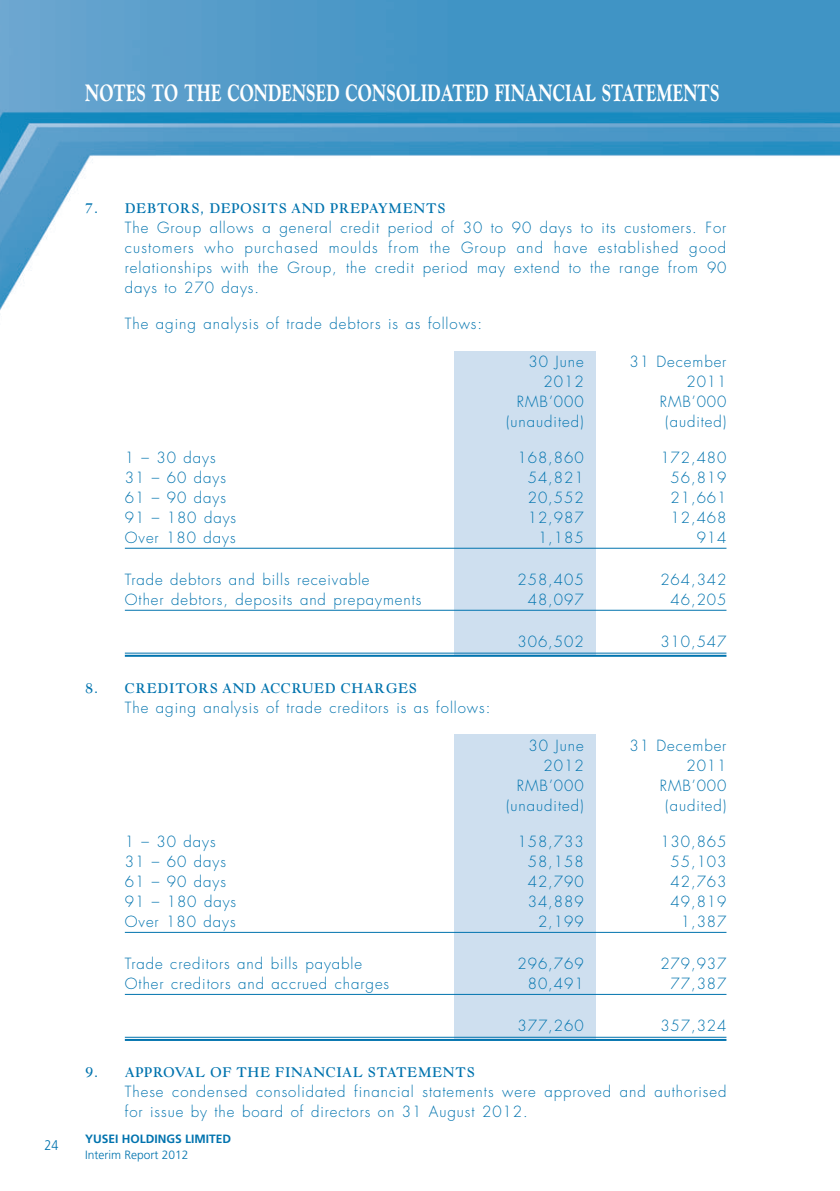
<style>
.page{position:relative;width:840px;height:1191px;background:#fff}
.page>*{position:absolute;margin:0;border:0;box-sizing:border-box;transform-origin:0 0}
.t1{font:800 24px "Goudy Std";letter-spacing:.015em;color:#fff;scale:.7 1}
.t2{font:17px "Goudy Modern MT Std";letter-spacing:.04em;color:#0073ae}
.t3{font:300 15px/20px "Futura Std";letter-spacing:.06em;color:#0073ae;text-align:justify}
.t4{font:300 14px "Frutiger LT Std";color:#0073ae;scale:.9 1}
.t5{font:700 12px/16px "Frutiger LT Std";color:#0073ae}
.s1{font-weight:300}
</style>
<div class="page">
<img style="left:0;top:0;width:839px;height:521px">
<div style="left:454px;top:351px;width:141px;height:303px;background:#cedfef"></div>
<hr style="left:125px;top:548px;width:601px;height:1px;background:#0073ae">
<hr style="left:125px;top:610px;width:601px;height:1px;background:#0073ae">
<hr style="left:125px;top:653px;width:601px;height:1px;background:#0073ae">
<hr style="left:125px;top:655px;width:601px;height:2px;background:#0073ae">
<div style="left:454px;top:735px;width:141px;height:304px;background:#cedfef"></div>
<hr style="left:125px;top:932px;width:601px;height:1px;background:#0073ae">
<hr style="left:125px;top:994px;width:601px;height:1px;background:#0073ae">
<hr style="left:125px;top:1037px;width:601px;height:1px;background:#0073ae">
<hr style="left:125px;top:1039px;width:601px;height:2px;background:#0073ae">
<p class="t1" style="left:85px;top:79px;width:907px">NOTES TO THE CONDENSED CONSOLIDATED FINANCIAL STATEMENTS</p>
<p class="t2" style="left:85px;top:198px;width:361px">7. DEBTORS, DEPOSITS AND PREPAYMENTS</p>
<p class="t3" style="left:125px;top:218px;width:603px">The Group allows a general credit period of 30 to 90 days to its customers. For customers who purchased moulds from the Group and have established good relationships with the Group, the credit period may extend to the range from 90 days to 270 days.</p>
<p class="t3" style="left:125px;top:314px;width:358px">The aging analysis of trade debtors is as follows:</p>
<p class="t3" style="left:528px;top:352px;width:57px">30 June</p>
<p class="t3" style="left:629px;top:352px;width:98px">31 December</p>
<p class="t3" style="left:543px;top:372px;width:41px">2012</p>
<p class="t3" style="left:686px;top:372px;width:41px">2011</p>
<p class="t3" style="left:516px;top:392px;width:68px">RMB’000</p>
<p class="t3" style="left:659px;top:392px;width:68px">RMB’000</p>
<p class="t3" style="left:505px;top:412px;width:79px">(unaudited)</p>
<p class="t3" style="left:664px;top:412px;width:63px">(audited)</p>
<p class="t3" style="left:125px;top:448px;width:92px">1 – 30 days</p>
<p class="t3" style="left:517px;top:448px;width:68px">168,860</p>
<p class="t3" style="left:660px;top:448px;width:68px">172,480</p>
<p class="t3" style="left:125px;top:467px;width:102px">31 – 60 days</p>
<p class="t3" style="left:527px;top:467px;width:57px">54,821</p>
<p class="t3" style="left:670px;top:467px;width:57px">56,819</p>
<p class="t3" style="left:125px;top:487px;width:102px">61 – 90 days</p>
<p class="t3" style="left:527px;top:487px;width:57px">20,552</p>
<p class="t3" style="left:670px;top:487px;width:57px">21,661</p>
<p class="t3" style="left:125px;top:507px;width:113px">91 – 180 days</p>
<p class="t3" style="left:527px;top:507px;width:57px">12,987</p>
<p class="t3" style="left:670px;top:507px;width:57px">12,468</p>
<p class="t3" style="left:125px;top:527px;width:112px">Over 180 days</p>
<p class="t3" style="left:537px;top:527px;width:47px">1,185</p>
<p class="t3" style="left:696px;top:527px;width:31px">914</p>
<p class="t3" style="left:125px;top:570px;width:246px">Trade debtors and bills receivable</p>
<p class="t3" style="left:517px;top:570px;width:68px">258,405</p>
<p class="t3" style="left:660px;top:570px;width:68px">264,342</p>
<p class="t3" style="left:125px;top:590px;width:298px">Other debtors, deposits and prepayments</p>
<p class="t3" style="left:527px;top:590px;width:57px">48,097</p>
<p class="t3" style="left:670px;top:590px;width:57px">46,205</p>
<p class="t3" style="left:517px;top:632px;width:68px">306,502</p>
<p class="t3" style="left:660px;top:632px;width:68px">310,547</p>
<p class="t2" style="left:85px;top:678px;width:333px">8. CREDITORS AND ACCRUED CHARGES</p>
<p class="t3" style="left:125px;top:698px;width:367px">The aging analysis of trade creditors is as follows:</p>
<p class="t3" style="left:528px;top:736px;width:57px">30 June</p>
<p class="t3" style="left:629px;top:736px;width:98px">31 December</p>
<p class="t3" style="left:543px;top:756px;width:41px">2012</p>
<p class="t3" style="left:686px;top:756px;width:41px">2011</p>
<p class="t3" style="left:516px;top:776px;width:68px">RMB’000</p>
<p class="t3" style="left:659px;top:776px;width:68px">RMB’000</p>
<p class="t3" style="left:505px;top:796px;width:79px">(unaudited)</p>
<p class="t3" style="left:664px;top:796px;width:63px">(audited)</p>
<p class="t3" style="left:125px;top:832px;width:92px">1 – 30 days</p>
<p class="t3" style="left:517px;top:832px;width:68px">158,733</p>
<p class="t3" style="left:660px;top:832px;width:68px">130,865</p>
<p class="t3" style="left:125px;top:851px;width:102px">31 – 60 days</p>
<p class="t3" style="left:527px;top:851px;width:57px">58,158</p>
<p class="t3" style="left:670px;top:851px;width:57px">55,103</p>
<p class="t3" style="left:125px;top:871px;width:102px">61 – 90 days</p>
<p class="t3" style="left:527px;top:871px;width:57px">42,790</p>
<p class="t3" style="left:670px;top:871px;width:57px">42,763</p>
<p class="t3" style="left:125px;top:891px;width:113px">91 – 180 days</p>
<p class="t3" style="left:527px;top:891px;width:57px">34,889</p>
<p class="t3" style="left:670px;top:891px;width:57px">49,819</p>
<p class="t3" style="left:125px;top:911px;width:112px">Over 180 days</p>
<p class="t3" style="left:537px;top:911px;width:47px">2,199</p>
<p class="t3" style="left:680px;top:911px;width:47px">1,387</p>
<p class="t3" style="left:125px;top:954px;width:239px">Trade creditors and bills payable</p>
<p class="t3" style="left:517px;top:954px;width:68px">296,769</p>
<p class="t3" style="left:660px;top:954px;width:68px">279,937</p>
<p class="t3" style="left:125px;top:974px;width:266px">Other creditors and accrued charges</p>
<p class="t3" style="left:527px;top:974px;width:57px">80,491</p>
<p class="t3" style="left:670px;top:974px;width:57px">77,387</p>
<p class="t3" style="left:517px;top:1016px;width:68px">377,260</p>
<p class="t3" style="left:660px;top:1016px;width:68px">357,324</p>
<p class="t2" style="left:85px;top:1062px;width:391px">9. APPROVAL OF THE FINANCIAL STATEMENTS</p>
<p class="t3" style="left:125px;top:1082px;width:602px">These condensed consolidated financial statements were approved and authorised for issue by the board of directors on 31 August 2012.</p>
<p class="t4" style="left:44px;top:1137px;width:17px">24</p>
<p class="t5" style="left:85px;top:1131px;width:148px">YUSEI HOLDINGS LIMITED<br><span class="s1">Interim Report 2012</span></p>
</div>
